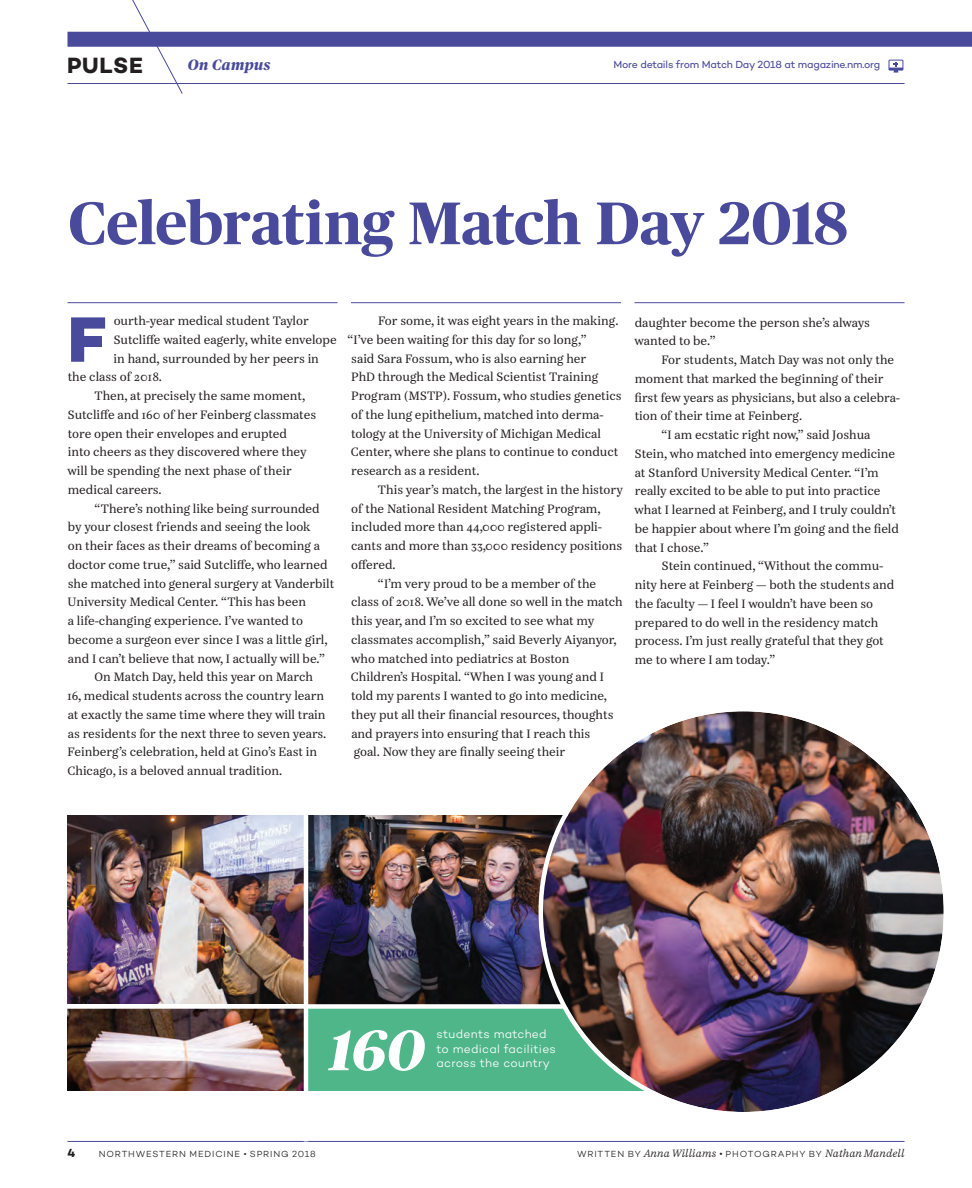
<style>
.page{position:relative;width:972px;height:1188px;background:#fff}
.page>*{position:absolute;margin:0;border:0;box-sizing:border-box;transform-origin:0 0}
.t1{font:800 65.25px "Campton";color:#494a9b}
.t2{font:700 60px "Publico Headline";letter-spacing:-.005em;color:#494a9b}
.t3{font:italic 800 57px "Publico Headline";color:#fff}
.t4{font:700 22.5px "Campton";letter-spacing:.03em;color:#231f20}
.t5{font:italic 800 15px "Publico Headline";letter-spacing:.035em;color:#494a9b}
.t6{font:12px/18.8px "Casus Pro";color:#231f20}
.t7{font:300 12px/14.4px "Campton";letter-spacing:.02em;color:#fff}
.t8{font:700 12px "Campton";color:#231f20}
.t9{font:italic 300 10.5px "Casus Pro";letter-spacing:.005em;color:#231f20}
.t10{font:10.5px "Campton";letter-spacing:-.02em;color:#494a9b}
.t11{font:300 9px "Campton";letter-spacing:.095em;color:#231f20}
.s1{font-family:"Campton";font-style:normal;font-size:9px}
</style>
<div class="page">
<div style="left:68px;top:32px;width:904px;height:15px;background:#494a9b"></div>
<hr style="left:68px;top:83px;width:836px;height:1px;background:#494a9b">
<hr style="left:68px;top:1141px;width:836px;height:1px;background:#494a9b">
<svg style="left:125px;top:0;width:58px;height:94px"></svg>
<svg style="left:888px;top:60px;width:15px;height:13px"></svg>
<div style="left:306px;top:1005px;width:379px;height:86px;background:#4fb68a"></div>
<img style="left:68px;top:1009px;width:236px;height:82px">
<img style="left:68px;top:816px;width:236px;height:187px">
<img style="left:308px;top:816px;width:258px;height:190px">
<img style="left:543px;top:711px;width:401px;height:401px;border-radius:200px">
<div style="left:57px;top:1004px;width:508px;height:5px;background:#fff"></div>
<hr style="left:68px;top:302px;width:270px;height:1px;background:#494a9b">
<hr style="left:351px;top:302px;width:270px;height:1px;background:#494a9b">
<hr style="left:634px;top:302px;width:270px;height:1px;background:#494a9b">
<hr style="left:304px;top:812px;width:4px;height:329px;background:#fff">
<h3 class="t4" style="left:67px;top:51px;width:77px">PULSE</h3>
<p class="t5" style="left:188px;top:54px;width:84px">On Campus</p>
<p class="t10" style="left:613px;top:58px;width:268px">More details from Match Day 2018 at magazine.nm.org</p>
<h2 class="t2" style="left:68px;top:180px;width:781px">Celebrating Match Day 2018</h2>
<p class="t6" style="left:114px;top:311px;width:197px">ourth-year medical student Taylor</p>
<p class="t6" style="left:113px;top:330px;width:225px">Sutcliffe waited eagerly, white envelope</p>
<p class="t6" style="left:114px;top:349px;width:207px">in hand, surrounded by her peers in</p>
<p class="t6" style="left:68px;top:368px;width:96px">the class of 2018.</p>
<p class="t6" style="left:95px;top:386px;width:212px">Then, at precisely the same moment,</p>
<p class="t6" style="left:67px;top:405px;width:250px">Sutcliffe and 160 of her Feinberg classmates</p>
<p class="t6" style="left:68px;top:424px;width:221px">tore open their envelopes and erupted</p>
<p class="t6" style="left:68px;top:443px;width:240px">into cheers as they discovered where they</p>
<p class="t6" style="left:68px;top:461px;width:226px">will be spending the next phase of their</p>
<p class="t6" style="left:68px;top:480px;width:96px">medical careers.</p>
<p class="t6" style="left:94px;top:499px;width:227px">“There’s nothing like being surrounded</p>
<p class="t6" style="left:68px;top:518px;width:244px">by your closest friends and seeing the look</p>
<p class="t6" style="left:68px;top:536px;width:254px">on their faces as their dreams of becoming a</p>
<p class="t6" style="left:68px;top:555px;width:261px">doctor come true,” said Sutcliffe, who learned</p>
<p class="t6" style="left:68px;top:574px;width:268px">she matched into general surgery at Vanderbilt</p>
<p class="t6" style="left:67px;top:593px;width:240px">University Medical Center. “This has been</p>
<p class="t6" style="left:68px;top:611px;width:237px">a life-changing experience. I’ve wanted to</p>
<p class="t6" style="left:68px;top:630px;width:261px">become a surgeon ever since I was a little girl,</p>
<p class="t6" style="left:68px;top:649px;width:259px">and I can’t believe that now, I actually will be.”</p>
<p class="t6" style="left:95px;top:668px;width:220px">On Match Day, held this year on March</p>
<p class="t6" style="left:67px;top:686px;width:259px">16, medical students across the country learn</p>
<p class="t6" style="left:68px;top:705px;width:259px">at exactly the same time where they will train</p>
<p class="t6" style="left:68px;top:724px;width:260px">as residents for the next three to seven years.</p>
<p class="t6" style="left:68px;top:743px;width:251px">Feinberg’s celebration, held at Gino’s East in</p>
<p class="t6" style="left:67px;top:761px;width:216px">Chicago, is a beloved annual tradition.</p>
<h1 class="t1" style="left:68px;top:298px;width:40px">F</h1>
<p class="t6" style="left:378px;top:311px;width:242px">For some, it was eight years in the making.</p>
<p class="t6" style="left:348px;top:330px;width:241px">“I’ve been waiting for this day for so long,”</p>
<p class="t6" style="left:351px;top:349px;width:237px">said Sara Fossum, who is also earning her</p>
<p class="t6" style="left:351px;top:368px;width:249px">PhD through the Medical Scientist Training</p>
<p class="t6" style="left:351px;top:386px;width:272px">Program (MSTP). Fossum, who studies genetics</p>
<p class="t6" style="left:351px;top:405px;width:254px">of the lung epithelium, matched into derma-</p>
<p class="t6" style="left:351px;top:424px;width:251px">tology at the University of Michigan Medical</p>
<p class="t6" style="left:351px;top:443px;width:269px">Center, where she plans to continue to conduct</p>
<p class="t6" style="left:351px;top:461px;width:130px">research as a resident.</p>
<p class="t6" style="left:378px;top:480px;width:247px">This year’s match, the largest in the history</p>
<p class="t6" style="left:351px;top:499px;width:251px">of the National Resident Matching Program,</p>
<p class="t6" style="left:351px;top:518px;width:252px">included more than 44,000 registered appli-</p>
<p class="t6" style="left:351px;top:536px;width:273px">cants and more than 33,000 residency positions</p>
<p class="t6" style="left:351px;top:555px;width:46px">offered.</p>
<p class="t6" style="left:378px;top:574px;width:220px">“I’m very proud to be a member of the</p>
<p class="t6" style="left:351px;top:593px;width:273px">class of 2018. We’ve all done so well in the match</p>
<p class="t6" style="left:351px;top:611px;width:245px">this year, and I’m so excited to see what my</p>
<p class="t6" style="left:351px;top:630px;width:267px">classmates accomplish,” said Beverly Aiyanyor,</p>
<p class="t6" style="left:351px;top:649px;width:220px">who matched into pediatrics at Boston</p>
<p class="t6" style="left:351px;top:668px;width:254px">Children’s Hospital. “When I was young and I</p>
<p class="t6" style="left:351px;top:686px;width:257px">told my parents I wanted to go into medicine,</p>
<p class="t6" style="left:351px;top:705px;width:264px">they put all their financial resources, thoughts</p>
<p class="t6" style="left:351px;top:724px;width:240px">and prayers into ensuring that I reach this</p>
<p class="t6" style="left:354px;top:743px;width:213px">goal. Now they are finally seeing their</p>
<p class="t6" style="left:635px;top:313px;width:237px">daughter become the person she’s always wanted to be.”</p>
<p class="t6" style="left:662px;top:350px;width:234px">For students, Match Day was not only the</p>
<p class="t6" style="left:635px;top:369px;width:250px">moment that marked the beginning of their</p>
<p class="t6" style="left:635px;top:388px;width:267px">first few years as physicians, but also a celebra-</p>
<p class="t6" style="left:635px;top:407px;width:169px">tion of their time at Feinberg.</p>
<p class="t6" style="left:662px;top:425px;width:210px">“I am ecstatic right now,” said Joshua</p>
<p class="t6" style="left:634px;top:444px;width:262px">Stein, who matched into emergency medicine</p>
<p class="t6" style="left:635px;top:463px;width:245px">at Stanford University Medical Center. “I’m</p>
<p class="t6" style="left:635px;top:482px;width:247px">really excited to be able to put into practice</p>
<p class="t6" style="left:635px;top:500px;width:263px">what I learned at Feinberg, and I truly couldn’t</p>
<p class="t6" style="left:635px;top:519px;width:265px">be happier about where I’m going and the field</p>
<p class="t6" style="left:635px;top:538px;width:76px">that I chose.”</p>
<p class="t6" style="left:662px;top:557px;width:223px">Stein continued, “Without the commu-</p>
<p class="t6" style="left:635px;top:575px;width:261px">nity here at Feinberg — both the students and</p>
<p class="t6" style="left:635px;top:594px;width:240px">the faculty — I feel I wouldn’t have been so</p>
<p class="t6" style="left:635px;top:613px;width:245px">prepared to do well in the residency match</p>
<p class="t6" style="left:635px;top:632px;width:251px">process. I’m just really grateful that they got</p>
<p class="t6" style="left:635px;top:650px;width:142px">me to where I am today.”</p>
<h3 class="t3" style="left:329px;top:1009px;width:97px">160</h3>
<p class="t7" style="left:437px;top:1027px;width:121px">students matched to medical facilities</p>
<p class="t7" style="left:437px;top:1056px;width:115px">across the country</p>
<p class="t8" style="left:68px;top:1145px;width:9px">4</p>
<p class="t11" style="left:99px;top:1148px;width:219px">NORTHWESTERN MEDICINE • SPRING 2018</p>
<p class="t9" style="left:577px;top:1146px;width:329px"><span class="s1">WRITTEN BY</span> Anna Williams • <span class="s1">PHOTOGRAPHY BY</span> Nathan Mandell</p>
</div>
